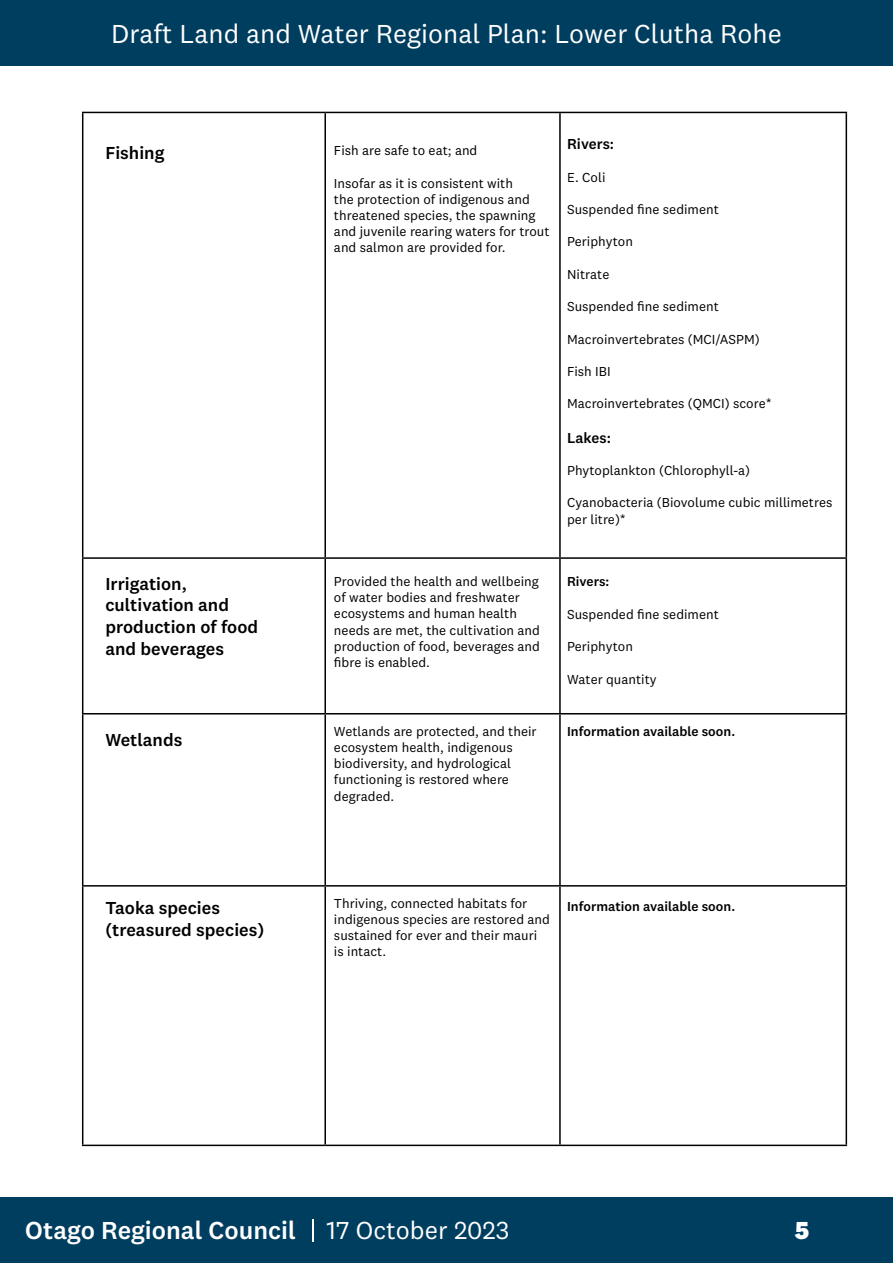
<style>
.page{position:relative;width:893px;height:1263px;background:#fff}
.page>*{position:absolute;margin:0;border:0;box-sizing:border-box;transform-origin:0 0}
.t1{font:27px "National 2";color:#fff}
.t2{font:500 25.5px "National 2";color:#fff}
.t3{font:800 25.5px "National 2";color:#fff}
.t4{font:500 18px/21.6px "National 2";color:#000}
.t5{font:500 15px "National 2";color:#000}
.t6{font:13.5px/16.2px "National 2";color:#000}
.t7{font:500 13.5px "National 2";color:#000}
.s1{font-weight:400}
</style>
<div class="page">
<div style="left:0;top:0;width:893px;height:65px;background:#003e60"></div>
<div style="left:0;top:1198px;width:893px;height:65px;background:#003e60"></div>
<hr style="left:312px;top:1219px;width:2px;height:23px;background:#fff">
<hr style="left:82px;top:112px;width:243px;height:1px;background:#000">
<hr style="left:82px;top:113px;width:1px;height:444px;background:#000">
<hr style="left:325px;top:112px;width:235px;height:1px;background:#000">
<hr style="left:324px;top:113px;width:2px;height:444px;background:#000">
<hr style="left:560px;top:112px;width:287px;height:1px;background:#000">
<hr style="left:559px;top:113px;width:2px;height:444px;background:#000">
<hr style="left:846px;top:113px;width:1px;height:444px;background:#000">
<hr style="left:82px;top:557px;width:243px;height:2px;background:#000">
<hr style="left:82px;top:559px;width:1px;height:154px;background:#000">
<hr style="left:325px;top:557px;width:235px;height:2px;background:#000">
<hr style="left:324px;top:559px;width:2px;height:154px;background:#000">
<hr style="left:560px;top:557px;width:287px;height:2px;background:#000">
<hr style="left:559px;top:559px;width:2px;height:154px;background:#000">
<hr style="left:846px;top:559px;width:1px;height:154px;background:#000">
<hr style="left:82px;top:713px;width:243px;height:1px;background:#000">
<hr style="left:82px;top:714px;width:1px;height:171px;background:#000">
<hr style="left:325px;top:713px;width:235px;height:1px;background:#000">
<hr style="left:324px;top:714px;width:2px;height:171px;background:#000">
<hr style="left:560px;top:713px;width:287px;height:1px;background:#000">
<hr style="left:559px;top:714px;width:2px;height:171px;background:#000">
<hr style="left:846px;top:714px;width:1px;height:171px;background:#000">
<hr style="left:82px;top:885px;width:243px;height:1px;background:#000">
<hr style="left:82px;top:886px;width:1px;height:258px;background:#000">
<hr style="left:325px;top:885px;width:235px;height:1px;background:#000">
<hr style="left:324px;top:886px;width:2px;height:258px;background:#000">
<hr style="left:560px;top:885px;width:287px;height:1px;background:#000">
<hr style="left:559px;top:886px;width:2px;height:258px;background:#000">
<hr style="left:846px;top:886px;width:1px;height:258px;background:#000">
<hr style="left:82px;top:1144px;width:243px;height:2px;background:#000">
<hr style="left:325px;top:1144px;width:235px;height:2px;background:#000">
<hr style="left:560px;top:1144px;width:287px;height:2px;background:#000">
<h1 class="t1" style="left:111px;top:18px;width:672px">Draft Land and Water Regional Plan: Lower Clutha Rohe</h1>
<h3 class="t4" style="left:105px;top:142px;width:60px">Fishing</h3>
<p class="t6" style="left:334px;top:142px;width:145px">Fish are safe to eat; and</p>
<p class="t6" style="left:334px;top:175px;width:217px">Insofar as it is consistent with<br>the protection of indigenous and threatened species, the spawning and juvenile rearing waters for trout and salmon are provided for.</p>
<p class="t5" style="left:567px;top:135px;width:49px">Rivers:</p>
<p class="t6" style="left:567px;top:169px;width:40px">E. Coli</p>
<p class="t6" style="left:567px;top:201px;width:153px">Suspended fine sediment</p>
<p class="t6" style="left:567px;top:233px;width:67px">Periphyton</p>
<p class="t6" style="left:567px;top:266px;width:44px">Nitrate</p>
<p class="t6" style="left:567px;top:298px;width:153px">Suspended fine sediment</p>
<p class="t6" style="left:567px;top:331px;width:194px">Macroinvertebrates (MCI/ASPM)</p>
<p class="t6" style="left:567px;top:363px;width:45px">Fish IBI</p>
<p class="t6" style="left:567px;top:395px;width:206px">Macroinvertebrates (QMCI) score*</p>
<p class="t5" style="left:567px;top:428px;width:45px">Lakes:</p>
<p class="t6" style="left:567px;top:462px;width:185px">Phytoplankton (Chlorophyll-a)</p>
<p class="t6" style="left:567px;top:494px;width:267px">Cyanobacteria (Biovolume cubic millimetres per litre)*</p>
<h3 class="t4" style="left:105px;top:573px;width:154px">Irrigation, cultivation and production of food and beverages</h3>
<h3 class="t4" style="left:105px;top:728px;width:78px">Wetlands</h3>
<p class="t6" style="left:334px;top:573px;width:208px">Provided the health and wellbeing of water bodies and freshwater ecosystems and human health needs are met, the cultivation and production of food, beverages and fibre is enabled.</p>
<p class="t6" style="left:334px;top:723px;width:204px">Wetlands are protected, and their ecosystem health, indigenous biodiversity, and hydrological functioning is restored where degraded.</p>
<p class="t7" style="left:567px;top:573px;width:44px">Rivers:</p>
<p class="t6" style="left:567px;top:606px;width:153px">Suspended fine sediment</p>
<p class="t6" style="left:567px;top:638px;width:67px">Periphyton</p>
<p class="t6" style="left:567px;top:671px;width:91px">Water quantity</p>
<p class="t7" style="left:567px;top:723px;width:170px">Information available soon.</p>
<h3 class="t4" style="left:105px;top:897px;width:160px">Taoka species (treasured species)</h3>
<p class="t6" style="left:334px;top:895px;width:217px">Thriving, connected habitats for indigenous species are restored and sustained for ever and their mauri is intact.</p>
<p class="t7" style="left:567px;top:898px;width:170px">Information available soon.</p>
<h2 class="t2" style="left:25px;top:1214px;width:486px">Otago Regional Council <span class="s1">17 October 2023</span></h2>
<h2 class="t3" style="left:795px;top:1214px;width:16px">5</h2>
</div>
